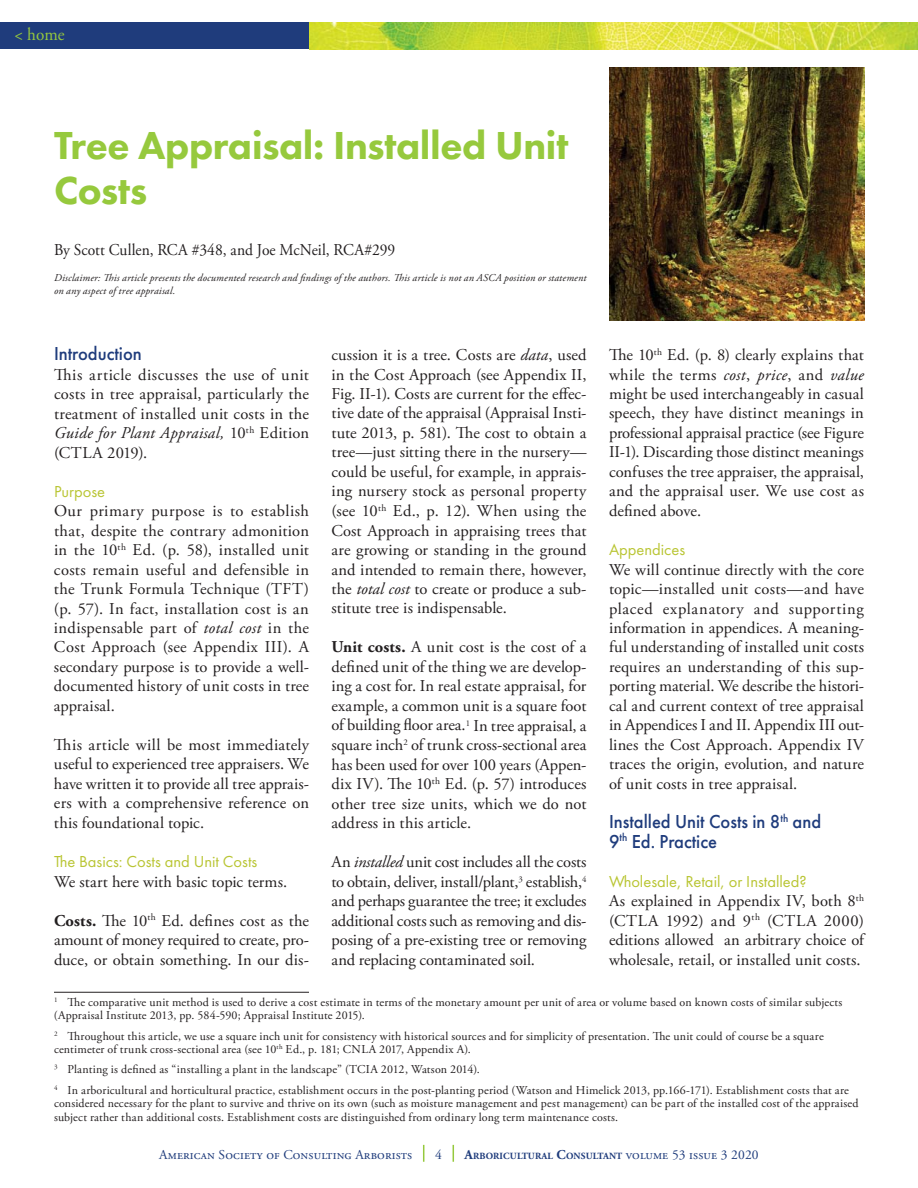
<style>
.page{position:relative;width:918px;height:1188px;background:#fff}
.page>*{position:absolute;margin:0;border:0;box-sizing:border-box;transform-origin:0 0}
.t1{font:800 40.5px/45px "Futura PT";letter-spacing:-.01em;color:#96c93d}
.t2{font:500 19.5px/19.5px "Futura PT";color:#1f3c7c;scale:.95 1}
.t3{font:18px "Adobe Garamond Pro";color:#96c93d;scale:.95 1}
.t4{font:16.5px/19.5px "Adobe Garamond Pro";letter-spacing:-.005em;color:#231f20;text-align:justify}
.t5{font:16.5px "Futura PT";color:#b9c533}
.t6{font:16.5px "Adobe Garamond Pro";letter-spacing:-.005em;color:#231f20;scale:.94 1}
.t7{font:13.5px "Adobe Garamond Pro";letter-spacing:.01em;color:#1f3c7c}
.t8{font:12px/13.5px "Adobe Garamond Pro";color:#231f20}
.t9{font:italic 10.5px/12.6px "Adobe Garamond Pro";letter-spacing:.02em;color:#231f20}
.t10{font:700 9.45px "Adobe Garamond Pro";letter-spacing:.015em;color:#1f3c7c}
.s1{font-style:italic}
.s2{font-weight:700}
.s3{font-size:13.5px}
.s4{font-weight:400;font-size:13.5px}
</style>
<div class="page">
<img style="left:309px;top:22px;width:609px;height:28px">
<div style="left:0;top:22px;width:309px;height:28px;background:#1f3c7c"></div>
<svg style="left:423px;top:1145px;width:1px;height:17px"></svg>
<svg style="left:453px;top:1145px;width:1px;height:17px"></svg>
<hr style="left:54px;top:992px;width:255px;height:1px;background:#231f20">
<img style="left:609px;top:68px;width:255px;height:253px">
<p class="t3" style="left:14px;top:27px;width:54px">&lt; home</p>
<h1 class="t1" style="left:54px;top:126px;width:516px">Tree Appraisal: Installed Unit<br>Costs</h1>
<p class="t6" style="left:54px;top:243px;width:365px">By Scott Cullen, RCA #348, and Joe McNeil, RCA#299</p>
<p class="t9" style="left:54px;top:273px;width:534px">Disclaimer: This article presents the documented research and findings of the authors. This article is not an ASCA position or statement on any aspect of tree appraisal.</p>
<p class="t2" style="left:54px;top:345px;width:94px">Introduction</p>
<p class="t4" style="left:54px;top:366px;width:257px">This article discusses the use of unit costs in tree appraisal, particularly the treatment of installed unit costs in the <span class="s1">Guide for Plant Appraisal,</span> 10<sup>th</sup> Edition (CTLA 2019).</p>
<p class="t5" style="left:54px;top:484px;width:53px">Purpose</p>
<p class="t4" style="left:54px;top:502px;width:257px">Our primary purpose is to establish that, despite the contrary admonition in the 10<sup>th</sup> Ed. (p. 58), installed unit costs remain useful and defensible in the Trunk Formula Technique (TFT) (p. 57). In fact, installation cost is an indispensable part of <span class="s1">total cost</span> in the Cost Approach (see Appendix III). A secondary purpose is to provide a well&shy;documented history of unit costs in tree appraisal.</p>
<p class="t4" style="left:54px;top:736px;width:257px">This article will be most immediately useful to experienced tree appraisers. We have written it to provide all tree apprais&shy;ers with a comprehensive reference on this foundational topic.</p>
<p class="t5" style="left:54px;top:854px;width:205px">The Basics: Costs and Unit Costs</p>
<p class="t4" style="left:54px;top:873px;width:235px">We start here with basic topic terms.</p>
<p class="t4" style="left:54px;top:912px;width:257px"><span class="s2">Costs.</span> The 10<sup>th</sup> Ed. defines cost as the amount of money required to create, pro&shy;duce, or obtain something. In our dis-</p>
<p class="t8" style="left:54px;top:996px;width:790px"><sup>1</sup> The comparative unit method is used to derive a cost estimate in terms of the monetary amount per unit of area or volume based on known costs of similar subjects (Appraisal Institute 2013, pp. 584-590; Appraisal Institute 2015).</p>
<p class="t8" style="left:54px;top:1030px;width:771px"><sup>2</sup> Throughout this article, we use a square inch unit for consistency with historical sources and for simplicity of presentation. The unit could of course be a square centimeter of trunk cross-sectional area (see 10<sup>th</sup> Ed., p. 181; CNLA 2017, Appendix A).</p>
<p class="t8" style="left:54px;top:1060px;width:796px;line-height:20.2px"><sup>3</sup> Planting is defined as “installing a plant in the landscape” (TCIA 2012, Watson 2014).<br><sup>4</sup> In arboricultural and horticultural practice, establishment occurs in the post-planting period (Watson and Himelick 2013, pp.166-171). Establishment costs that are</p>
<p class="t8" style="left:54px;top:1097px;width:806px">considered necessary for the plant to survive and thrive on its own (such as moisture management and pest management) can be part of the installed cost of the appraised subject rather than additional costs. Establishment costs are distinguished from ordinary long term maintenance costs.</p>
<p class="t4" style="left:609px;top:346px;width:257px">The 10<sup>th</sup> Ed. (p. 8) clearly explains that while the terms <span class="s1">cost</span>, <span class="s1">price</span>, and <span class="s1">value </span>might be used interchangeably in casual speech, they have distinct meanings in professional appraisal practice (see Figure II-1). Discarding those distinct meanings confuses the tree appraiser, the appraisal, and the appraisal user. We use cost as defined above.</p>
<p class="t5" style="left:609px;top:542px;width:78px">Appendices</p>
<p class="t4" style="left:609px;top:561px;width:257px">We will continue directly with the core topic—installed unit costs—and have placed explanatory and supporting information in appendices. A meaning&shy;ful understanding of installed unit costs requires an understanding of this sup&shy;porting material. We describe the histori&shy;cal and current context of tree appraisal in Appendices I and II. Appendix III out&shy;lines the Cost Approach. Appendix IV traces the origin, evolution, and nature of unit costs in tree appraisal.</p>
<p class="t2" style="left:609px;top:813px;width:225px">Installed Unit Costs in 8<sup>th</sup> and<br>9<sup>th</sup> Ed. Practice</p>
<p class="t5" style="left:609px;top:874px;width:199px">Wholesale, Retail, or Installed?</p>
<p class="t4" style="left:609px;top:892px;width:258px">As explained in Appendix IV, both 8<sup>th </sup>(CTLA 1992) and 9<sup>th</sup> (CTLA 2000) editions allowed an arbitrary choice of wholesale, retail, or installed unit costs.</p>
<p class="t4" style="left:331px;top:346px;width:257px">cussion it is a tree. Costs are <span class="s1">data</span>, used in the Cost Approach (see Appendix II, Fig. II-1). Costs are current for the effec&shy;tive date of the appraisal (Appraisal Insti&shy;tute 2013, p. 581). The cost to obtain a tree—just sitting there in the nursery— could be useful, for example, in apprais&shy;ing nursery stock as personal property (see 10<sup>th</sup> Ed., p. 12). When using the Cost Approach in appraising trees that are growing or standing in the ground and intended to remain there, however, the <span class="s1">total cost</span> to create or produce a sub&shy;stitute tree is indispensable.</p>
<p class="t4" style="left:331px;top:639px;width:257px"><span class="s2">Unit costs.</span> A unit cost is the cost of a defined unit of the thing we are develop&shy;ing a cost for. In real estate appraisal, for example, a common unit is a square foot of building floor area. <sup>1</sup> In tree appraisal, a square inch <sup>2</sup> of trunk cross-sectional area has been used for over 100 years (Appen&shy;dix IV). The 10<sup>th</sup> Ed. (p. 57) introduces other tree size units, which we do not address in this article.</p>
<p class="t4" style="left:332px;top:853px;width:257px">An <span class="s1">installed</span> unit cost includes all the costs to obtain, deliver, install/plant, <sup>3</sup> establish, <sup>4 </sup>and perhaps guarantee the tree; it excludes additional costs such as removing and dis&shy;posing of a pre-existing tree or removing and replacing contaminated soil.</p>
<p class="t7" style="left:159px;top:1149px;width:255px">American Society of Consulting Arborists</p>
<p class="t7" style="left:435px;top:1149px;width:8px">4</p>
<p class="t10" style="left:465px;top:1150px;width:296px"><span class="s3">A</span>RBORICULTURAL <span class="s3">C</span>ONSULTANT <span class="s4">volume 53 issue 3 2020</span></p>
</div>
